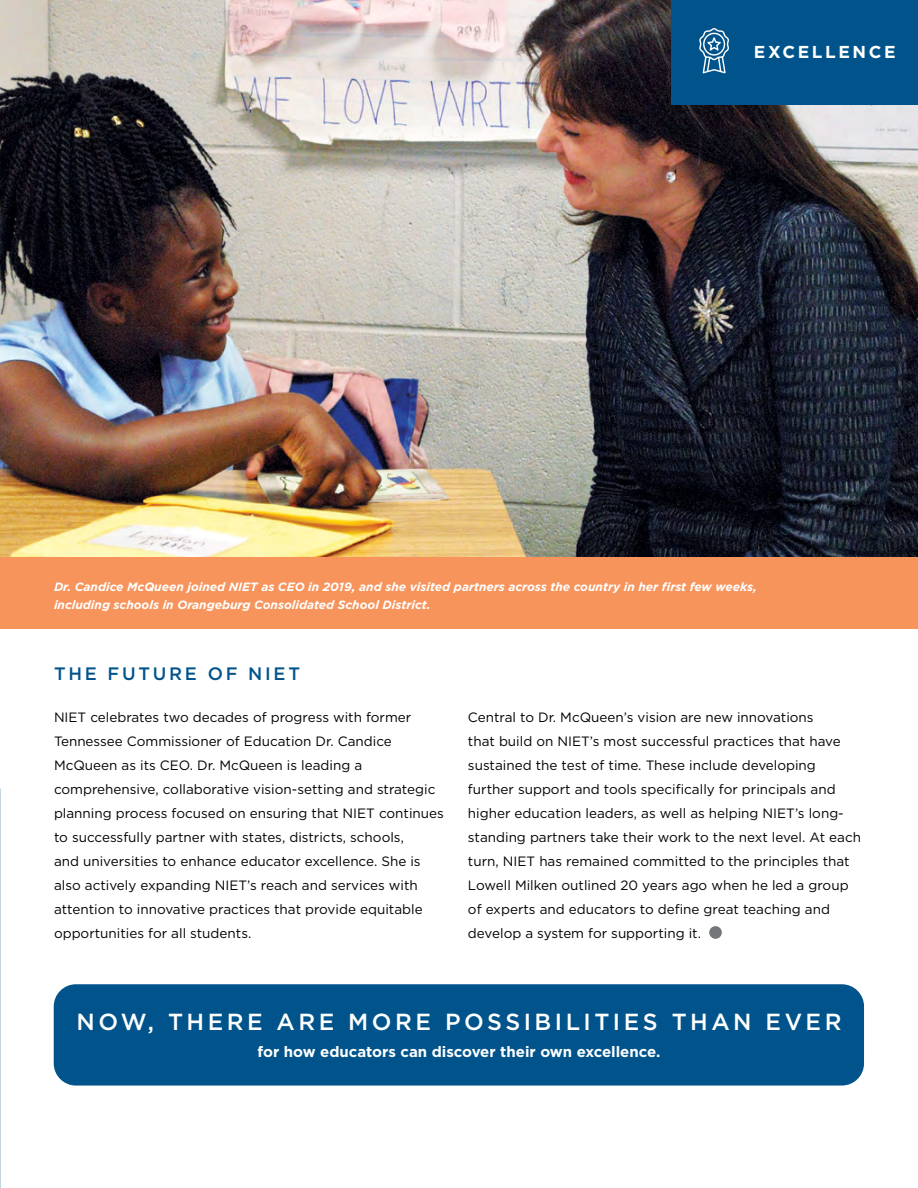
<style>
.page{position:relative;width:918px;height:1188px;background:#fff}
.page>*{position:absolute;margin:0;border:0;box-sizing:border-box;transform-origin:0 0}
.t1{font:500 23.25px "Gotham";letter-spacing:.15em;color:#fff}
.t2{font:500 18px "Gotham";letter-spacing:.15em;color:#00548b}
.t3{font:700 17.25px "Gotham";letter-spacing:.15em;color:#fff}
.t4{font:700 15px "Gotham";color:#fff}
.t5{font:13.5px/24px "Gotham";color:#000}
.t6{font:italic 700 12px/18px "Gotham";color:#fff}
</style>
<div class="page">
<img style="left:0;top:0;width:918px;height:557px">
<div style="left:709px;top:926px;width:13px;height:13px;background:#757679;border-radius:50%"></div>
<div style="left:0;top:557px;width:918px;height:72px;background:#f7945b"></div>
<div style="left:54px;top:984px;width:810px;height:102px;background:#00548b;border-radius:22px"></div>
<div style="left:671px;top:0;width:247px;height:105px;background:#00548b"></div>
<svg style="left:699px;top:28px;width:30px;height:46px"></svg>
<p class="t3" style="left:754px;top:40px;width:143px">EXCELLENCE</p>
<p class="t6" style="left:54px;top:577px;width:704px">Dr. Candice McQueen joined NIET as CEO in 2019, and she visited partners across the country in her first few weeks, including schools in Orangeburg Consolidated School District.</p>
<h2 class="t2" style="left:54px;top:662px;width:248px">THE FUTURE OF NIET</h2>
<p class="t5" style="left:54px;top:705px;width:391px">NIET celebrates two decades of progress with former Tennessee Commissioner of Education Dr. Candice McQueen as its CEO. Dr. McQueen is leading a comprehensive, collaborative vision-setting and strategic planning process focused on ensuring that NIET continues to successfully partner with states, districts, schools,<br>and universities to enhance educator excellence. She is also actively expanding NIET’s reach and services with attention to innovative practices that provide equitable opportunities for all students.</p>
<p class="t5" style="left:468px;top:705px;width:395px">Central to Dr. McQueen’s vision are new innovations<br>that build on NIET’s most successful practices that have sustained the test of time. These include developing further support and tools specifically for principals and higher education leaders, as well as helping NIET’s long&shy;standing partners take their work to the next level. At each turn, NIET has remained committed to the principles that Lowell Milken outlined 20 years ago when he led a group of experts and educators to define great teaching and develop a system for supporting it.</p>
<h1 class="t1" style="left:77px;top:1006px;width:766px">NOW, THERE ARE MORE POSSIBILITIES THAN EVER</h1>
<p class="t4" style="left:258px;top:1041px;width:404px">for how educators can discover their own excellence.</p>
</div>
